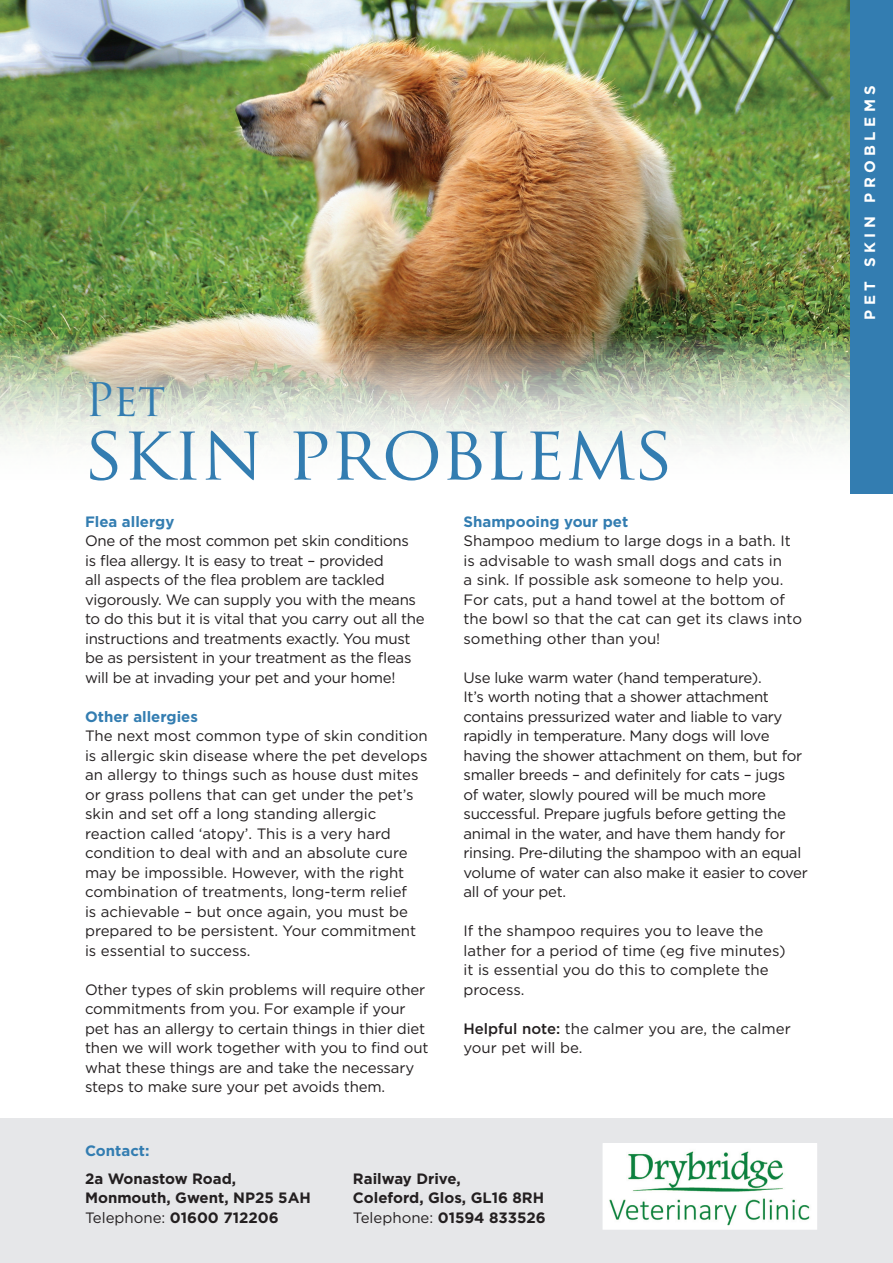
<style>
.page{position:relative;width:893px;height:1263px;background:#fff}
.page>*{position:absolute;margin:0;border:0;box-sizing:border-box;transform-origin:0 0}
.t1{font:75px "Trajan Pro";letter-spacing:-.005em;color:#337db1}
.t2{font:45px "Trajan Pro";color:#337db1}
.t3{font:15px/19.5px "Gotham";letter-spacing:-.015em;color:#231f20}
.t4{font:700 15px/19.5px "Gotham";color:#231f20}
.t5{font:700 15px "Gotham";color:#337db1}
.t6{font:700 15px "Gotham";letter-spacing:.3em;color:#fff}
.s1{font-weight:500}
.s2{font-weight:400}
</style>
<div class="page">
<img style="left:0;top:0;width:850px;height:447px">
<div style="left:0;top:1118px;width:893px;height:145px;background:#e6e7e9"></div>
<div style="left:850px;top:0;width:43px;height:493px;background:#337db1"></div>
<img style="left:606px;top:1146px;width:208px;height:81px">
<div style="left:603px;top:1143px;width:214px;height:87px;border:2px solid #fff"></div>
<h2 class="t2" style="left:85px;top:372px;width:82px">Pet</h2>
<h1 class="t1" style="left:85px;top:405px;width:591px">skin problems</h1>
<p class="t5" style="left:85px;top:511px;width:91px">Flea allergy</p>
<p class="t3" style="left:85px;top:531px;width:341px">One of the most common pet skin conditions<br>is flea allergy. It is easy to treat – provided<br>all aspects of the flea problem are tackled vigorously. We can supply you with the means to do this but it is vital that you carry out all the instructions and treatments exactly. You must be as persistent in your treatment as the fleas will be at invading your pet and your home!</p>
<p class="t5" style="left:85px;top:706px;width:114px">Other allergies</p>
<p class="t3" style="left:85px;top:726px;width:344px">The next most common type of skin condition is allergic skin disease where the pet develops an allergy to things such as house dust mites or grass pollens that can get under the pet’s skin and set off a long standing allergic reaction called ‘atopy’. This is a very hard condition to deal with and an absolute cure may be impossible. However, with the right combination of treatments, long-term relief<br>is achievable – but once again, you must be prepared to be persistent. Your commitment is essential to success.</p>
<p class="t3" style="left:85px;top:979px;width:345px">Other types of skin problems will require other commitments from you. For example if your pet has an allergy to certain things in thier diet then we will work together with you to find out what these things are and take the necessary steps to make sure your pet avoids them.</p>
<p class="t5" style="left:463px;top:511px;width:166px">Shampooing your pet</p>
<p class="t3" style="left:463px;top:531px;width:340px">Shampoo medium to large dogs in a bath. It is advisable to wash small dogs and cats in<br>a sink. If possible ask someone to help you.<br>For cats, put a hand towel at the bottom of the bowl so that the cat can get its claws into something other than you!</p>
<p class="t3" style="left:463px;top:667px;width:346px">Use luke warm water (hand temperature).<br>It’s worth noting that a shower attachment contains pressurized water and liable to vary rapidly in temperature. Many dogs will love having the shower attachment on them, but for smaller breeds – and definitely for cats – jugs<br>of water, slowly poured will be much more successful. Prepare jugfuls before getting the animal in the water, and have them handy for rinsing. Pre-diluting the shampoo with an equal volume of water can also make it easier to cover all of your pet.</p>
<p class="t3" style="left:463px;top:921px;width:324px">If the shampoo requires you to leave the lather for a period of time (eg five minutes) it is essential you do this to complete the process.</p>
<p class="t3" style="left:463px;top:1018px;width:329px"><span class="s1">Helpful note:</span> the calmer you are, the calmer your pet will be.</p>
<p class="t5" style="left:85px;top:1141px;width:66px">Contact:</p>
<p class="t4" style="left:85px;top:1169px;width:227px">2a Wonastow Road,<br>Monmouth, Gwent, NP25 5AH<br><span class="s2">Telephone:</span> 01600 712206</p>
<p class="t4" style="left:353px;top:1169px;width:194px">Railway Drive,<br>Coleford, Glos, GL16 8RH<br><span class="s2">Telephone:</span> 01594 833526</p>
<p class="t6" style="left:860px;top:320px;width:236px;rotate:-90deg">PET SKIN PROBLEMS</p>
</div>
